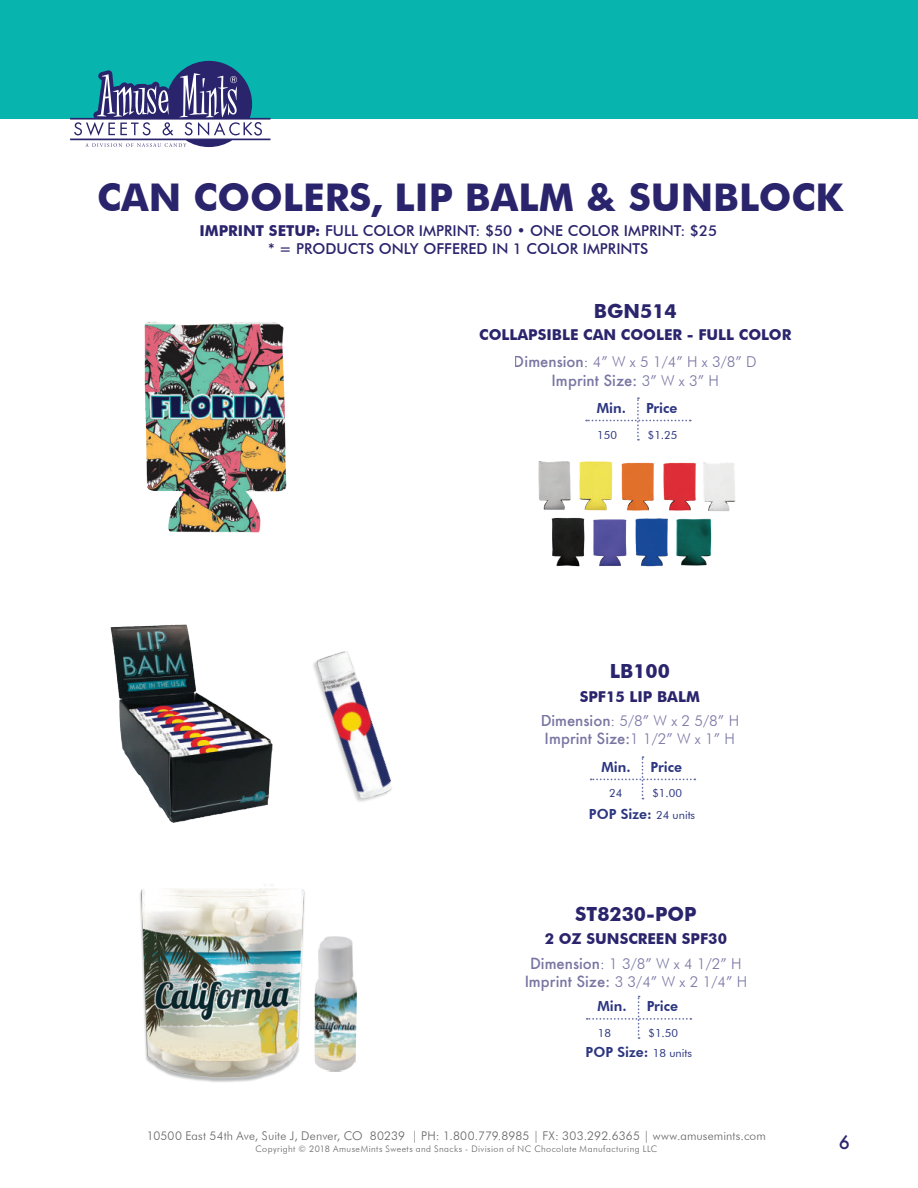
<style>
.page{position:relative;width:918px;height:1188px;background:#fff}
.page>*{position:absolute;margin:0;border:0;box-sizing:border-box;transform-origin:0 0}
.t1{font:700 38.25px "Futura BT";color:#2a246c}
.t2{font:700 19.5px "Futura BT";color:#2a246c}
.t3{font:500 18px "Futura";color:#2a246c}
.t4{font:500 15px/18px "Futura BT";color:#2a246c;text-align:center}
.t5{font:300 15px/24.8px "Futura BT";color:#2a246c;text-align:center}
.t6{font:700 15px/25px "Futura BT";color:#2a246c;text-align:center}
.t7{font:500 15px "Futura";color:#2a246c}
.t8{font:800 13.95px "Futura BT";color:#2b3580}
.t9{font:300 12px "Futura BT";letter-spacing:.015em;color:#636366}
.t10{font:11.25px "Futura BT";color:#2b3580}
.t11{font:300 9px "Futura BT";letter-spacing:.05em;color:#636366}
.s1{font-weight:700}
.s2{font-family:"Futura";font-weight:500}
.s3{font-family:"Futura BT";font-weight:300}
.s4{font-weight:400;font-size:11.25px}
.s5{font-weight:300}
</style>
<div class="page">
<div style="left:0;top:0;width:918px;height:119px;background:#08b5ae"></div>
<svg style="left:70px;top:61px;width:201px;height:86px"></svg>
<img style="left:313px;top:651px;width:79px;height:151px">
<img style="left:538px;top:461px;width:198px;height:50px">
<svg style="left:591px;top:756px;width:104px;height:43px"></svg>
<svg style="left:586px;top:397px;width:105px;height:44px"></svg>
<img style="left:549px;top:497px;width:169px;height:70px">
<img style="left:329px;top:936px;width:28px;height:136px">
<svg style="left:587px;top:996px;width:104px;height:43px"></svg>
<img style="left:140px;top:888px;width:189px;height:194px">
<img style="left:110px;top:624px;width:163px;height:199px">
<img style="left:144px;top:321px;width:143px;height:212px">
<h1 class="t1" style="left:97px;top:174px;width:747px">CAN COOLERS, LIP BALM &amp; SUNBLOCK</h1>
<p class="t4" style="left:199px;top:222px;width:519px"><span class="s1">IMPRINT SETUP:</span> FULL COLOR IMPRINT: $50 • ONE COLOR IMPRINT: $25 * = PRODUCTS ONLY OFFERED IN 1 COLOR IMPRINTS</p>
<h2 class="t2" style="left:594px;top:299px;width:84px">BGN514</h2>
<p class="t6" style="left:479px;top:322px;width:314px">COLLAPSIBLE CAN COOLER - FULL COLOR</p>
<p class="t5" style="left:514px;top:350px;width:244px"><span class="s2">Dimension</span>: 4” W x 5 1/4” H x 3/8” D</p>
<p class="t7" style="left:552px;top:370px;width:169px">Imprint Size: <span class="s3">3” W x 3” H</span></p>
<p class="t8" style="left:597px;top:399px;width:31px">Min.</p>
<p class="t8" style="left:646px;top:399px;width:33px">Price</p>
<p class="t10" style="left:648px;top:428px;width:31px">$1.25</p>
<p class="t10" style="left:597px;top:428px;width:21px">150</p>
<h2 class="t2" style="left:610px;top:659px;width:62px">LB100</h2>
<p class="t5" style="left:541px;top:684px;width:200px"><span class="s1">SPF15 LIP BALM<br></span><span class="s2">Dimension</span>: 5/8” W x 2 5/8” H</p>
<p class="t7" style="left:545px;top:729px;width:192px">Imprint Size:<span class="s3">1 1/2” W x 1” H</span></p>
<p class="t8" style="left:601px;top:758px;width:31px">Min.</p>
<p class="t8" style="left:651px;top:758px;width:33px">Price</p>
<p class="t10" style="left:652px;top:787px;width:31px">$1.00</p>
<p class="t10" style="left:609px;top:787px;width:15px">24</p>
<p class="t8" style="left:589px;top:805px;width:108px">POP Size: <span class="s4">24 units</span></p>
<h2 class="t2" style="left:575px;top:902px;width:123px">ST8230-POP</h2>
<p class="t6" style="left:530px;top:926px;width:213px">2 OZ SUNSCREEN SPF30<br><span class="s2">Dimension</span><span class="s5">: 1 3/8” W x 4 1/2” H</span></p>
<p class="t5" style="left:525px;top:969px;width:224px"><span class="s2">Imprint Size:</span> 3 3/4” W x 2 1/4” H</p>
<p class="t10" style="left:598px;top:1026px;width:15px">18</p>
<p class="t8" style="left:598px;top:998px;width:31px">Min.</p>
<p class="t8" style="left:647px;top:998px;width:33px">Price</p>
<p class="t10" style="left:648px;top:1026px;width:31px">$1.50</p>
<p class="t8" style="left:586px;top:1044px;width:108px">POP Size: <span class="s4">18 units</span></p>
<p class="t9" style="left:147px;top:1129px;width:621px">10500 East 54th Ave, Suite J, Denver, CO 80239 | PH: 1.800.779.8985 | FX: 303.292.6365 | www.amusemints.com</p>
<p class="t11" style="left:255px;top:1144px;width:403px">Copyright © 2018 AmuseMints Sweets and Snacks - Division of NC Chocolate Manufacturing LLC</p>
<h3 class="t3" style="left:839px;top:1130px;width:13px">6</h3>
</div>
